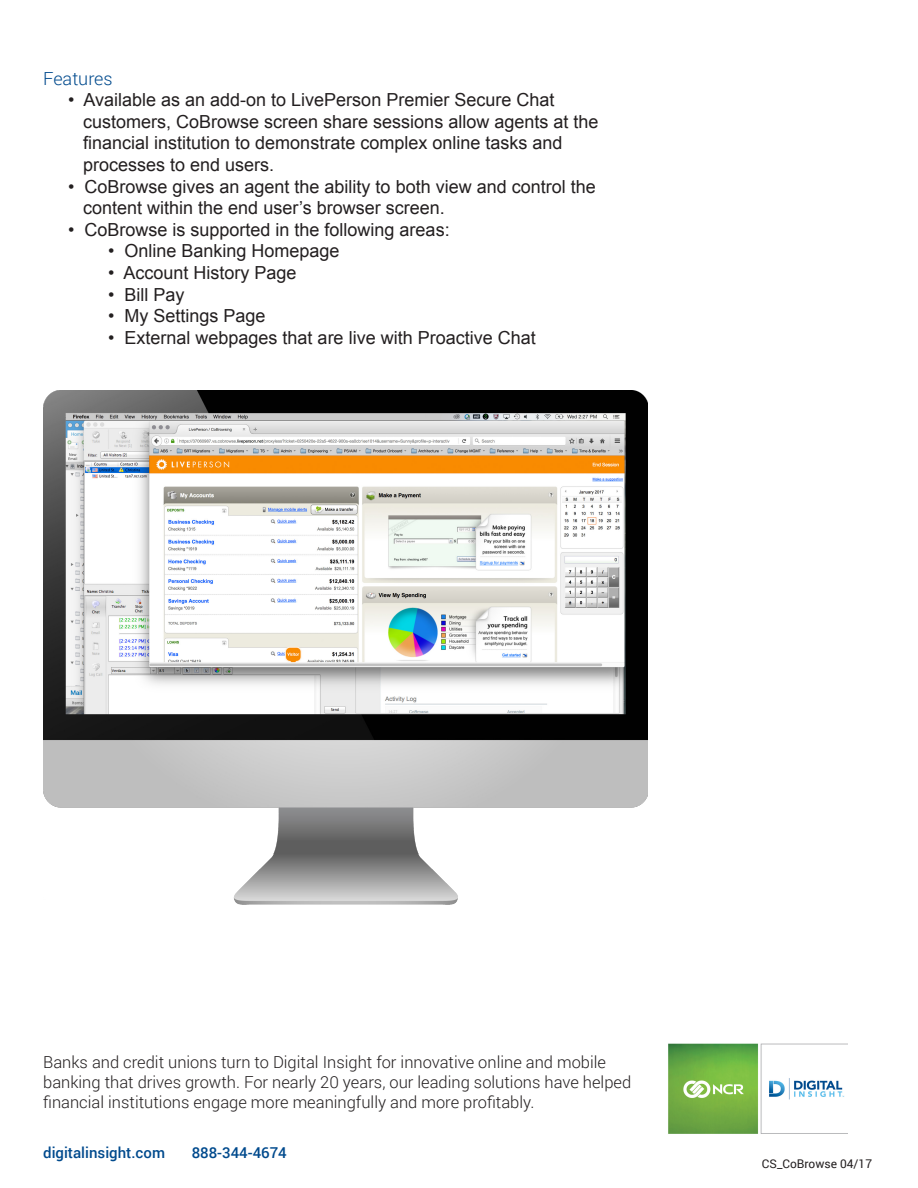
<style>
.page{position:relative;width:918px;height:1188px;background:#fff}
.page>*{position:absolute;margin:0;border:0;box-sizing:border-box;transform-origin:0 0}
.t1{font:18px "Arial";color:#231f20}
.t2{font:300 18px "Roboto";color:#004a8d}
.t3{font:300 16.5px/19.8px "Roboto";color:#231f20}
.t4{font:500 15px "Roboto";color:#004a8d}
.t5{font:12px "Roboto";color:#231f20}
</style>
<div class="page">
<img style="left:668px;top:1043px;width:180px;height:91px">
<img style="left:43px;top:391px;width:605px;height:513px">
<p class="t2" style="left:43px;top:66px;width:71px">Features</p>
<p class="t1" style="left:68px;top:88px;width:488px">• Available as an add-on to LivePerson Premier Secure Chat</p>
<p class="t1" style="left:83px;top:110px;width:517px">customers, CoBrowse screen share sessions allow agents at the</p>
<p class="t1" style="left:83px;top:131px;width:481px">financial institution to demonstrate complex online tasks and</p>
<p class="t1" style="left:83px;top:153px;width:193px">processes to end users.</p>
<p class="t1" style="left:68px;top:174px;width:529px">• CoBrowse gives an agent the ability to both view and control the</p>
<p class="t1" style="left:83px;top:196px;width:363px">content within the end user’s browser screen.</p>
<p class="t1" style="left:68px;top:218px;width:383px">• CoBrowse is supported in the following areas:</p>
<p class="t1" style="left:108px;top:239px;width:233px">• Online Banking Homepage</p>
<p class="t1" style="left:108px;top:261px;width:190px">• Account History Page</p>
<p class="t1" style="left:108px;top:282px;width:78px">• Bill Pay</p>
<p class="t1" style="left:108px;top:304px;width:159px">• My Settings Page</p>
<p class="t1" style="left:108px;top:326px;width:429px">• External webpages that are live with Proactive Chat</p>
<p class="t3" style="left:43px;top:1052px;width:590px">Banks and credit unions turn to Digital Insight for innovative online and mobile banking that drives growth. For nearly 20 years, our leading solutions have helped financial institutions engage more meaningfully and more profitably.</p>
<p class="t4" style="left:43px;top:1142px;width:123px">digitalinsight.com</p>
<p class="t4" style="left:192px;top:1142px;width:97px">888-344-4674</p>
<p class="t5" style="left:762px;top:1155px;width:112px">CS_CoBrowse 04/17</p>
</div>
